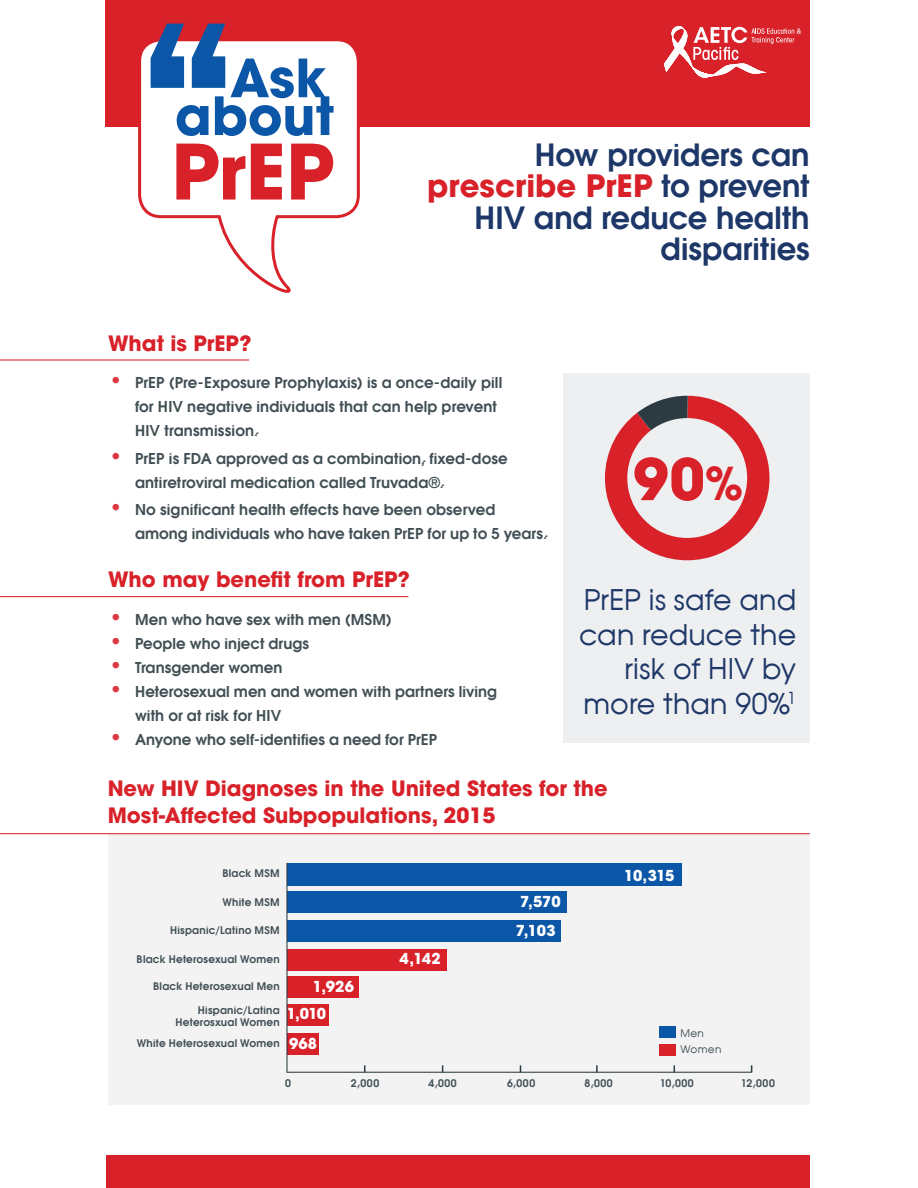
<style>
.page{position:relative;width:918px;height:1188px;background:#fff}
.page>*{position:absolute;margin:0;border:0;box-sizing:border-box;transform-origin:0 0}
.t1{font:900 180px "Archivo";color:#0b56a6}
.t2{font:700 75.6px "Avant Garde LT";color:#d82129}
.t3{font:700 57px "Avant Garde LT";color:#d82129}
.t4{font:700 52.2px/37.8px "Avant Garde LT";color:#0b56a6;text-align:right}
.t5{font:600 30.75px/31.5px "Avant Garde";color:#1d3768;text-align:right}
.t6{font:700 30.75px "Avant Garde LT";letter-spacing:.005em;color:#d82129}
.t7{font:28.5px/34.5px "Avant Garde";color:#1d3768;text-align:right}
.t8{font:700 21px/27px "Avant Garde LT";color:#d82129}
.t9{font:600 15px/24px "Avant Garde";letter-spacing:.005em;color:#414f54}
.t10{font:700 15px/28.5px "Avant Garde LT";letter-spacing:-.015em;color:#fff}
.t11{font:600 10.5px/12px "Avant Garde";letter-spacing:.02em;color:#414f54;text-align:right}
.t12{font:10.5px/16.5px "Avant Garde";letter-spacing:.03em;color:#414f54}
.s1{font-family:"Avant Garde";font-weight:600;color:#1d3768}
.s2{font-family:"Avant Garde LT";font-weight:700;font-size:21px;color:#dc373e}
.s3{font-size:45px}
</style>
<div class="page">
<div style="left:108px;top:833px;width:702px;height:271px;background:#f3f3f4"></div>
<div style="left:563px;top:373px;width:247px;height:369px;background:#eeeff0"></div>
<hr style="left:0;top:359px;width:249px;height:2px;background:#d82129">
<div style="left:105px;top:0;width:705px;height:127px;background:#d82129"></div>
<svg style="left:138px;top:41px;width:222px;height:252px"></svg>
<svg style="left:664px;top:26px;width:137px;height:52px"></svg>
<svg style="left:605px;top:396px;width:165px;height:164px"></svg>
<hr style="left:0;top:596px;width:408px;height:1px;background:#d82129">
<div style="left:106px;top:1156px;width:704px;height:32px;background:#d82129"></div>
<hr style="left:0;top:833px;width:810px;height:1px;background:#d82129">
<div style="left:287px;top:863px;width:394px;height:23px;background:#0b56a6"></div>
<div style="left:287px;top:892px;width:280px;height:21px;background:#0b56a6"></div>
<div style="left:287px;top:920px;width:273px;height:22px;background:#0b56a6"></div>
<div style="left:287px;top:949px;width:160px;height:21px;background:#d82129"></div>
<div style="left:287px;top:976px;width:71px;height:21px;background:#d82129"></div>
<div style="left:287px;top:1005px;width:41px;height:21px;background:#d82129"></div>
<div style="left:287px;top:1033px;width:31px;height:22px;background:#d82129"></div>
<div style="left:660px;top:1026px;width:16px;height:11px;background:#0b56a6"></div>
<div style="left:660px;top:1044px;width:16px;height:11px;background:#d82129"></div>
<svg style="left:596px;top:1065px;width:2px;height:7px"></svg>
<hr style="left:287px;top:1072px;width:465px;height:1px;background:#2c3b41">
<hr style="left:286px;top:863px;width:2px;height:210px;background:#2c3b41">
<h1 class="t1" style="left:143px;top:-25px;width:92px">“</h1>
<h3 class="t4" style="left:175px;top:59px;width:161px">Ask about</h3>
<h2 class="t2" style="left:171px;top:123px;width:164px">PrEP</h2>
<h3 class="t5" style="left:535px;top:136px;width:276px">How providers can</h3>
<h3 class="t6" style="left:427px;top:166px;width:384px">prescribe PrEP <span class="s1">to prevent</span></h3>
<h3 class="t5" style="left:475px;top:199px;width:337px">HIV and reduce health disparities</h3>
<h3 class="t8" style="left:108px;top:329px;width:145px">What is PrEP?</h3>
<p class="t9" style="left:135px;top:369px;width:369px;text-indent:-27px"><span class="s2">•</span> PrEP (Pre-Exposure Prophylaxis) is a once-daily pill for HIV negative individuals that can help prevent<br>HIV transmission.</p>
<p class="t9" style="left:135px;top:445px;width:374px;text-indent:-27px"><span class="s2">•</span> PrEP is FDA approved as a combination, fixed-dose antiretroviral medication called Truvada®.</p>
<p class="t9" style="left:135px;top:496px;width:413px;text-indent:-27px"><span class="s2">•</span> No significant health effects have been observed among individuals who have taken PrEP for up to 5 years.</p>
<h3 class="t8" style="left:108px;top:566px;width:303px">Who may benefit from PrEP?</h3>
<p class="t9" style="left:108px;top:606px;width:285px"><span class="s2">•</span> Men who have sex with men (MSM)</p>
<p class="t9" style="left:108px;top:630px;width:203px"><span class="s2">•</span> People who inject drugs</p>
<p class="t9" style="left:108px;top:654px;width:176px"><span class="s2">•</span> Transgender women</p>
<p class="t9" style="left:135px;top:678px;width:364px;text-indent:-27px"><span class="s2">•</span> Heterosexual men and women with partners living with or at risk for HIV</p>
<p class="t9" style="left:108px;top:726px;width:331px"><span class="s2">•</span> Anyone who self-identifies a need for PrEP</p>
<h3 class="t3" style="left:633px;top:442px;width:112px">90<span class="s3">%</span></h3>
<h3 class="t7" style="left:579px;top:582px;width:219px">PrEP is safe and can reduce the risk of HIV by more than 90%<sup>1</sup></h3>
<h3 class="t8" style="left:108px;top:775px;width:502px">New HIV Diagnoses in the United States for the<br>Most-Affected Subpopulations, 2015</h3>
<p class="t10" style="left:624px;top:861px;width:51px">10,315</p>
<p class="t11" style="left:222px;top:867px;width:59px">Black MSM</p>
<p class="t11" style="left:223px;top:895px;width:59px">White MSM</p>
<p class="t11" style="left:170px;top:924px;width:111px">Hispanic/Latino MSM</p>
<p class="t11" style="left:137px;top:952px;width:145px">Black Heterosexual Women</p>
<p class="t11" style="left:153px;top:979px;width:128px">Black Heterosexual Men</p>
<p class="t11" style="left:176px;top:1003px;width:106px">Hispanic/Latina<br>Heterosxual Women</p>
<p class="t11" style="left:137px;top:1036px;width:144px">White Heterosexual Women</p>
<p class="t10" style="left:516px;top:888px;width:46px">7,570<br>7,103</p>
<p class="t10" style="left:400px;top:945px;width:43px">4,142</p>
<p class="t10" style="left:287px;top:972px;width:69px;line-height:27.2px;text-indent:26px">1,926<br>1,010</p>
<p class="t10" style="left:289px;top:1029px;width:30px">968</p>
<p class="t11" style="left:285px;top:1076px;width:7px">0</p>
<p class="t11" style="left:351px;top:1076px;width:30px">2,000</p>
<p class="t11" style="left:428px;top:1076px;width:30px">4,000</p>
<p class="t11" style="left:507px;top:1076px;width:30px">6,000</p>
<p class="t11" style="left:585px;top:1076px;width:30px">8,000</p>
<p class="t11" style="left:660px;top:1076px;width:36px">10,000</p>
<p class="t11" style="left:741px;top:1076px;width:36px">12,000</p>
<p class="t12" style="left:681px;top:1025px;width:42px">Men<br>Women</p>
</div>
